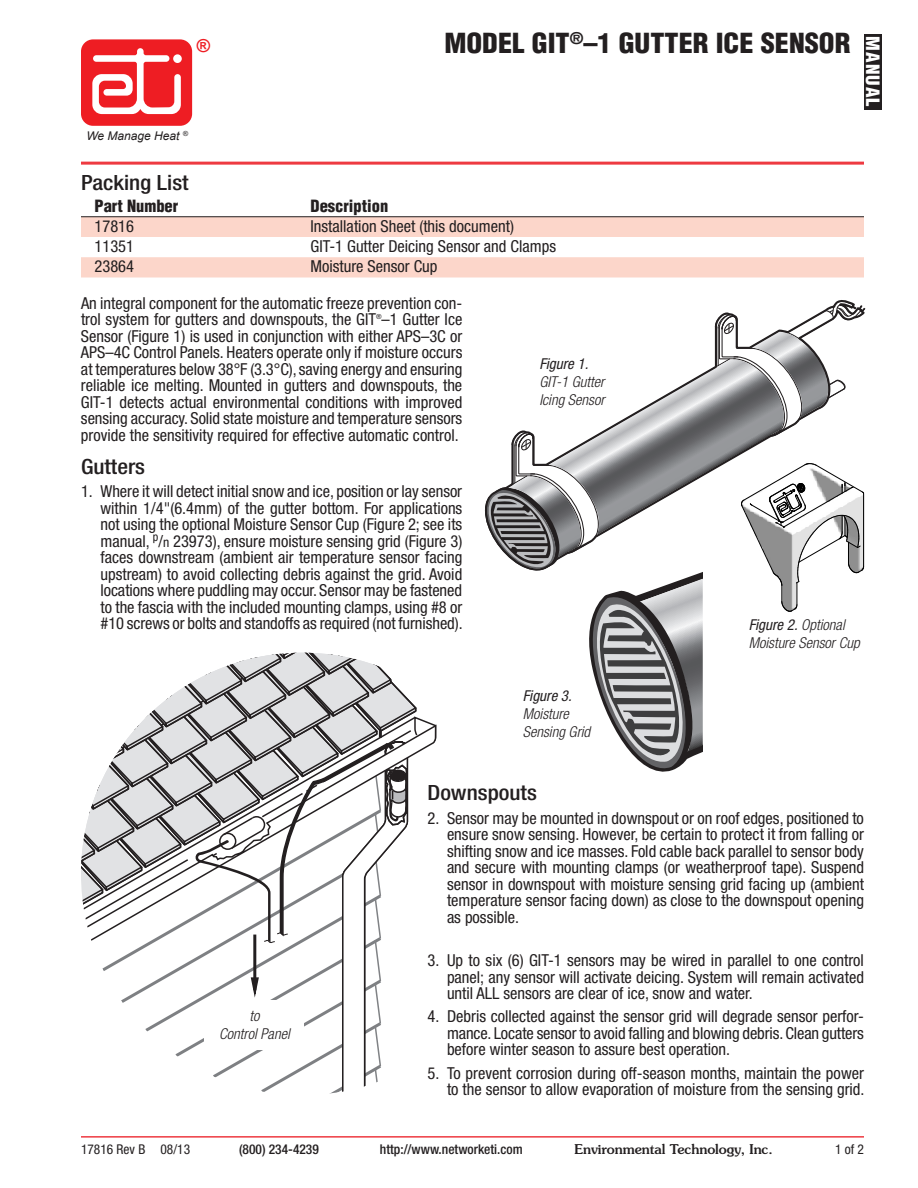
<style>
.page{position:relative;width:918px;height:1188px;background:#fff}
.page>*{position:absolute;margin:0;border:0;box-sizing:border-box;transform-origin:0 0}
.t1{font:900 condensed 27px "Helvetica LT Std";color:#231f20;scale:1.05 1}
.t2{font:500 condensed 21px "Helvetica Neue LT Std";color:#231f20;scale:1.1 1}
.t3{font:900 condensed 18px "Helvetica LT Std";letter-spacing:.06em;color:#fff;scale:1.05 1}
.t4{font:700 18px "Arial";color:#ee1d23}
.t5{font:condensed 16.5px/16.5px "Helvetica Neue LT Pro";color:#231f20;text-align:justify}
.t6{font:condensed 16.5px "Helvetica Neue LT Std";color:#231f20}
.t7{font:900 condensed 16.5px "Helvetica LT Std";color:#231f20}
.t8{font:italic 300 condensed 15px/18px "Helvetica Neue LT Pro";color:#231f20}
.t9{font:italic condensed 15px "Helvetica Neue LT Pro";color:#231f20}
.t10{font:500 condensed 13.5px "Helvetica Neue LT Std";color:#231f20}
.t11{font:500 13.5px "Souvenir Std";color:#231f20}
.t12{font:condensed 13.5px "Helvetica Neue LT Std";color:#231f20}
.t13{font:italic 12px "Arial";color:#231f20}
.t14{font:condensed 7.05px "Helvetica Neue LT Pro";color:#231f20}
.s1{font-size:13.5px}
.s2{font-weight:400}
</style>
<div class="page">
<hr style="left:81px;top:1136px;width:783px;height:2px;background:#ee3a41">
<svg style="left:81px;top:39px;width:111px;height:87px"></svg>
<div style="left:864px;top:34px;width:18px;height:76px;background:#231f20"></div>
<hr style="left:81px;top:162px;width:783px;height:3px;background:#ee3a41">
<svg style="left:81px;top:217px;width:783px;height:60px;fill:#fcd6ca"></svg>
<hr style="left:81px;top:216px;width:216px;height:1px;background:#231f20">
<hr style="left:297px;top:216px;width:567px;height:1px;background:#231f20">
<svg style="left:81px;top:653px;width:356px;height:441px"></svg>
<div style="left:205px;top:1000px;width:99px;height:50px;background:#fff"></div>
<svg style="left:484px;top:300px;width:382px;height:472px"></svg>
<h1 class="t1" style="left:444px;top:26px;width:388px">Model GIT<sup>®</sup>–1 Gutter IcE Sensor</h1>
<p class="t4" style="left:197px;top:34px;width:15px">®</p>
<p class="t3" style="left:884px;top:36px;width:69px;rotate:90deg">MANUAL</p>
<p class="t13" style="left:86px;top:128px;width:103px">We Manage Heat <sup>®</sup></p>
<p class="t2" style="left:81px;top:171px;width:99px">Packing List</p>
<p class="t7" style="left:94px;top:195px;width:85px">Part Number</p>
<p class="t7" style="left:311px;top:195px;width:79px">Description</p>
<p class="t6" style="left:94px;top:216px;width:41px">17816</p>
<p class="t6" style="left:311px;top:216px;width:205px">Installation Sheet (this document)</p>
<p class="t6" style="left:94px;top:237px;width:41px">11351</p>
<p class="t6" style="left:311px;top:237px;width:247px">GIT-1 Gutter Deicing Sensor and Clamps</p>
<p class="t6" style="left:94px;top:257px;width:41px">23864</p>
<p class="t6" style="left:311px;top:257px;width:129px">Moisture Sensor Cup</p>
<p class="t5" style="left:81px;top:295px;width:383px">An integral component for the automatic freeze prevention con&shy;trol system for gutters and downspouts, the GIT –1 Gutter Ice</p>
<p class="t14" style="left:376px;top:312px;width:7px">®</p>
<p class="t5" style="left:81px;top:328px;width:383px">Sensor (Figure 1) is used in conjunction with either APS–3C or APS–4C Control Panels. Heaters operate only if moisture occurs at temperatures below 38°F (3.3°C), saving energy and ensuring reliable ice melting. Mounted in gutters and downspouts, the GIT-1 detects actual environmental conditions with improved sensing accuracy. Solid state moisture and temperature sensors provide the sensitivity required for effective automatic control.</p>
<p class="t2" style="left:81px;top:454px;width:60px">Gutters</p>
<p class="t5" style="left:101px;top:483px;width:364px;text-indent:-20px">1. Where it will detect initial snow and ice, position or lay sensor within 1/4"(6.4mm) of the gutter bottom. For applications not using the optional Moisture Sensor Cup (Figure 2; see its manual, <sup>p</sup>/<span class="s1">n</span> 23973), ensure moisture sensing grid (Figure 3) faces downstream (ambient air temperature sensor facing upstream) to avoid collecting debris against the grid. Avoid locations where puddling may occur. Sensor may be fastened to the fascia with the included mounting clamps, using #8 or #10 screws or bolts and standoffs as required (not furnished).</p>
<p class="t9" style="left:539px;top:355px;width:50px">Figure 1.</p>
<p class="t8" style="left:539px;top:373px;width:67px">GIT-1 Gutter<br>Icing Sensor</p>
<p class="t9" style="left:523px;top:687px;width:50px">Figure 3.</p>
<p class="t8" style="left:523px;top:705px;width:69px">Moisture<br>Sensing Grid</p>
<p class="t8" style="left:749px;top:616px;width:113px"><span class="s2">Figure 2.</span> Optional<br>Moisture Sensor Cup</p>
<p class="t8" style="left:219px;top:1007px;width:72px;text-align:center">to<br>Control Panel</p>
<p class="t2" style="left:428px;top:781px;width:101px">Downspouts</p>
<p class="t5" style="left:447px;top:810px;width:419px;text-indent:-20px">2. Sensor may be mounted in downspout or on roof edges, positioned to ensure snow sensing. However, be certain to protect it from falling or shifting snow and ice masses. Fold cable back parallel to sensor body and secure with mounting clamps (or weatherproof tape). Suspend sensor in downspout with moisture sensing grid facing up (ambient temperature sensor facing down) as close to the downspout opening as possible.</p>
<p class="t5" style="left:447px;top:952px;width:419px;text-indent:-20px">3. Up to six (6) GIT-1 sensors may be wired in parallel to one control panel; any sensor will activate deicing. System will remain activated until ALL sensors are clear of ice, snow and water.</p>
<p class="t5" style="left:447px;top:1008px;width:419px;text-indent:-20px">4. Debris collected against the sensor grid will degrade sensor perfor&shy;mance. Locate sensor to avoid falling and blowing debris. Clean gutters before winter season to assure best operation.</p>
<p class="t5" style="left:428px;top:1064px;width:439px;text-align:right">5. To prevent corrosion during off-season months, maintain the power to the sensor to allow evaporation of moisture from the sensing grid.</p>
<p class="t12" style="left:81px;top:1142px;width:111px">17816 Rev B 08/13</p>
<p class="t10" style="left:239px;top:1141px;width:81px">(800) 234-4239</p>
<p class="t10" style="left:380px;top:1141px;width:144px">http://www.networketi.com</p>
<p class="t11" style="left:575px;top:1141px;width:200px">Environmental Technology, Inc.</p>
<p class="t12" style="left:835px;top:1142px;width:30px">1 of 2</p>
</div>
